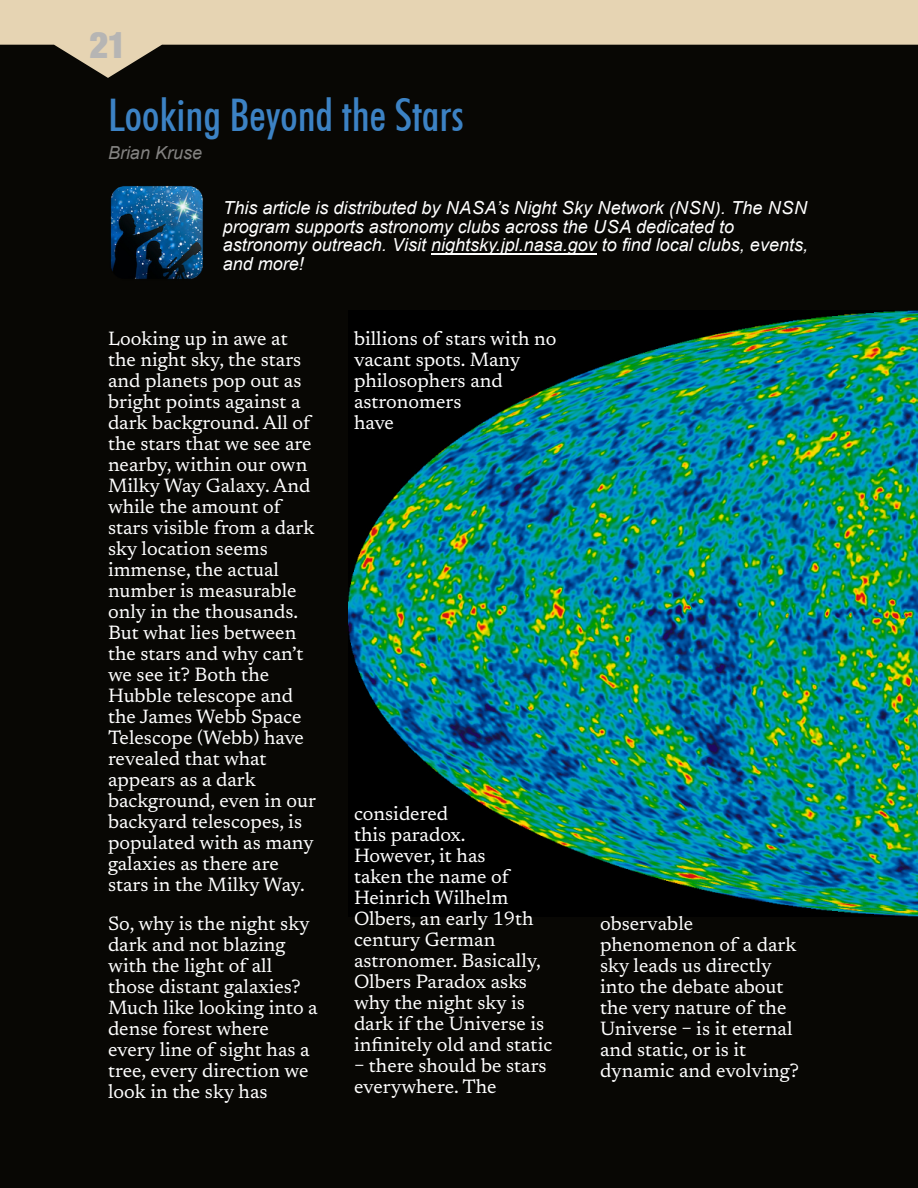
<style>
.page{position:relative;width:918px;height:1188px;background:#080704}
.page>*{position:absolute;margin:0;border:0;box-sizing:border-box;transform-origin:0 0}
.t1{font:500 condensed 45px "Futura BT";color:#3c82c4}
.t2{font:36px "Basic Sans Heavy SF Bold";color:#b6b5b4}
.t3{font:19.5px/21px "Newsreader";color:#fff}
.t4{font:italic 18px/18.6px "Arial";color:#fff}
.t5{font:italic 18px "Arial";color:rgb(255 255 255/.5)}
</style>
<div class="page">
<svg style="left:0;top:0;width:918px;height:78px;fill:#e6d4b3"></svg>
<img style="left:110px;top:186px;width:93px;height:93px">
<hr style="left:431px;top:253px;width:166px;height:1px;background:#fff">
<img style="left:348px;top:310px;width:570px;height:606px">
<h2 class="t2" style="left:89px;top:31px;width:39px">21</h2>
<h1 class="t1" style="left:108px;top:97px;width:357px">Looking Beyond the Stars</h1>
<p class="t5" style="left:108px;top:146px;width:96px">Brian Kruse</p>
<p class="t4" style="left:223px;top:200px;width:587px">This article is distributed by NASA’s Night Sky Network (NSN). The NSN program supports astronomy clubs across the USA dedicated to astronomy outreach. Visit nightsky.jpl.nasa.gov to find local clubs, events, and more!</p>
<p class="t3" style="left:108px;top:330px;width:210px">Looking up in awe at the night sky, the stars and planets pop out as bright points against a dark background. All of the stars that we see are nearby, within our own<br>Milky Way Galaxy. And while the amount of stars visible from a dark sky location seems immense, the actual number is measurable only in the thousands.<br>But what lies between the stars and why can’t we see it? Both the<br>Hubble telescope and the James Webb Space<br>Telescope (Webb) have revealed that what appears as a dark background, even in our backyard telescopes, is populated with as many galaxies as there are stars in the Milky Way.</p>
<p class="t3" style="left:108px;top:915px;width:211px">So, why is the night sky dark and not blazing with the light of all those distant galaxies?<br>Much like looking into a dense forest where every line of sight has a tree, every direction we look in the sky has</p>
<p class="t3" style="left:354px;top:330px;width:204px">billions of stars with no vacant spots. Many philosophers and astronomers<br>have</p>
<p class="t3" style="left:354px;top:805px;width:200px">considered<br>this paradox.<br>However, it has<br>taken the name of<br>Heinrich Wilhelm<br>Olbers, an early 19th century German astronomer. Basically,<br>Olbers Paradox asks why the night sky is dark if the Universe is infinitely old and static</p>
<p class="t3" style="left:354px;top:1057px;width:194px">– there should be stars everywhere. The</p>
<p class="t3" style="left:600px;top:915px;width:200px">observable phenomenon of a dark sky leads us directly into the debate about the very nature of the<br>Universe – is it eternal and static, or is it dynamic and evolving?</p>
</div>
